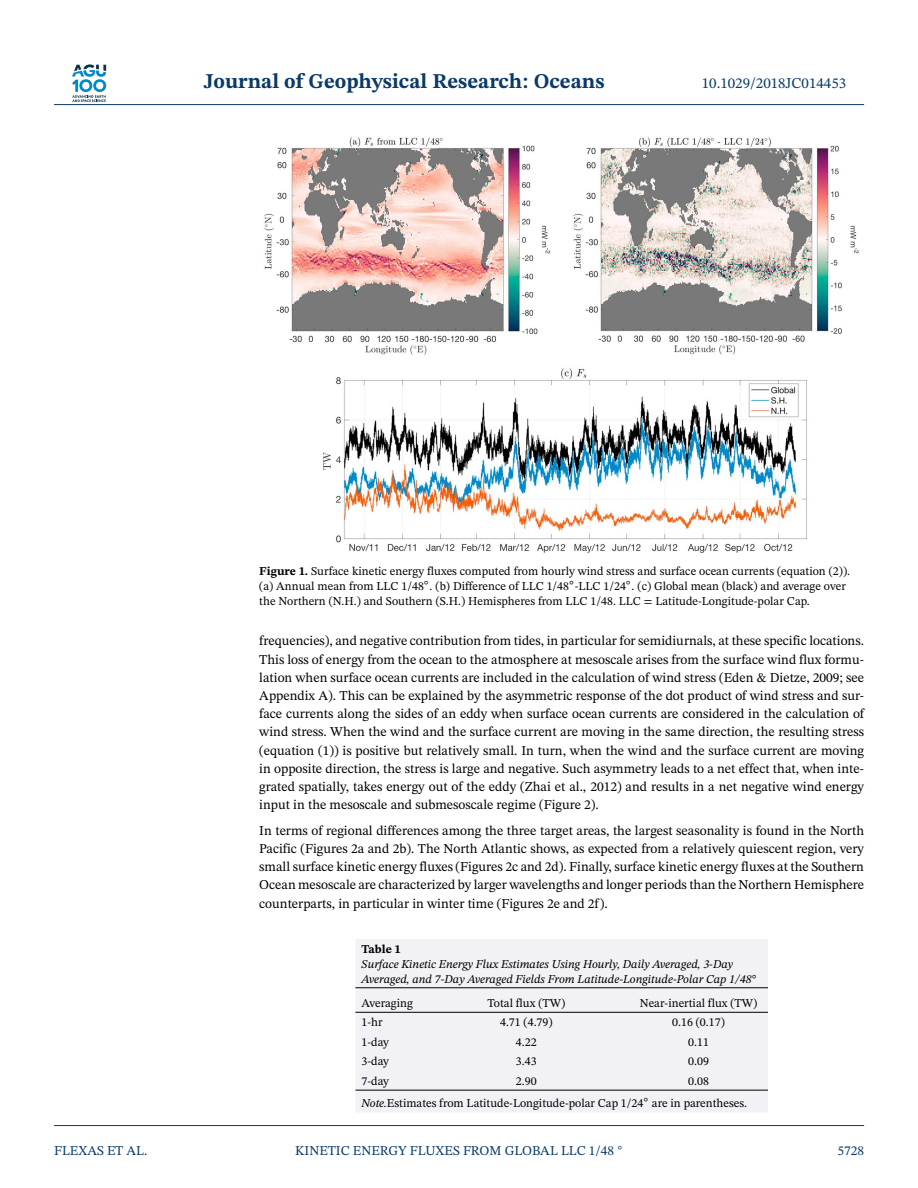
<style>
.page{position:relative;width:918px;height:1188px;background:#fff}
.page>*{position:absolute;margin:0;border:0;box-sizing:border-box;transform-origin:0 0}
.t1{font:700 21px "STIX Two Text";color:#0a3a69}
.t2{font:15px "STIX Two Text";color:#0a3a69}
.t3{font:13.5px/18.1px "STIX Two Text";color:#000;text-align:justify}
.t4{font:13.5px "STIX Two Text";color:#0a3a69}
.t5{font:12px/15px "STIX Two Text";color:#000}
.t6{font:italic 12px/15px "STIX Two Text";color:#000}
.t7{font:700 12px "STIX Two Text";color:#000}
.s1{font-weight:700}
.s2{font-style:italic}
</style>
<div class="page">
<svg style="left:72px;top:64px;width:34px;height:38px"></svg>
<hr style="left:54px;top:104px;width:810px;height:1px;background:#0a3a69">
<img style="left:264px;top:137px;width:595px;height:416px">
<div style="left:355px;top:939px;width:413px;height:173px;background:#f1f1f6"></div>
<hr style="left:355px;top:987px;width:413px;height:1px;background:#000">
<hr style="left:355px;top:1012px;width:413px;height:1px;background:#000">
<hr style="left:355px;top:1090px;width:413px;height:1px;background:#000">
<hr style="left:54px;top:1125px;width:810px;height:1px;background:#0a3a69">
<h1 class="t1" style="left:204px;top:73px;width:402px">Journal of Geophysical Research: Oceans</h1>
<p class="t2" style="left:702px;top:77px;width:146px">10.1029/2018JC014453</p>
<p class="t5" style="left:259px;top:564px;width:592px"><span class="s1">Figure 1.</span> Surface kinetic energy fluxes computed from hourly wind stress and surface ocean currents (equation (2)). (a) Annual mean from LLC 1/48<sup>◦</sup>. (b) Difference of LLC 1/48<sup>◦</sup>-LLC 1/24<sup>◦</sup>. (c) Global mean (black) and average over the Northern (N.H.) and Southern (S.H.) Hemispheres from LLC 1/48. LLC = Latitude-Longitude-polar Cap.</p>
<p class="t3" style="left:259px;top:633px;width:606px">frequencies), and negative contribution from tides, in particular for semidiurnals, at these specific locations.<br>This loss of energy from the ocean to the atmosphere at mesoscale arises from the surface wind flux formu&shy;lation when surface ocean currents are included in the calculation of wind stress (Eden &amp; Dietze, 2009; see Appendix A). This can be explained by the asymmetric response of the dot product of wind stress and sur&shy;face currents along the sides of an eddy when surface ocean currents are considered in the calculation of wind stress. When the wind and the surface current are moving in the same direction, the resulting stress (equation (1)) is positive but relatively small. In turn, when the wind and the surface current are moving in opposite direction, the stress is large and negative. Such asymmetry leads to a net effect that, when inte&shy;grated spatially, takes energy out of the eddy (Zhai et al., 2012) and results in a net negative wind energy input in the mesoscale and submesoscale regime (Figure 2).</p>
<p class="t3" style="left:259px;top:823px;width:606px">In terms of regional differences among the three target areas, the largest seasonality is found in the North Pacific (Figures 2a and 2b). The North Atlantic shows, as expected from a relatively quiescent region, very small surface kinetic energy fluxes (Figures 2c and 2d). Finally, surface kinetic energy fluxes at the Southern Ocean mesoscale are characterized by larger wavelengths and longer periods than the Northern Hemisphere counterparts, in particular in winter time (Figures 2e and 2f).</p>
<p class="t7" style="left:361px;top:944px;width:41px">Table 1</p>
<p class="t6" style="left:361px;top:958px;width:397px">Surface Kinetic Energy Flux Estimates Using Hourly, Daily Averaged, 3-Day<br>Averaged, and 7-Day Averaged Fields From Latitude-Longitude-Polar Cap 1/48<sup>◦</sup></p>
<p class="t5" style="left:361px;top:996px;width:53px">Averaging</p>
<p class="t5" style="left:488px;top:996px;width:79px">Total flux (TW)</p>
<p class="t5" style="left:640px;top:996px;width:119px">Near-inertial flux (TW)</p>
<p class="t5" style="left:361px;top:1016px;width:23px">1-hr</p>
<p class="t5" style="left:500px;top:1016px;width:54px">4.71 (4.79)</p>
<p class="t5" style="left:672px;top:1016px;width:54px">0.16 (0.17)</p>
<p class="t5" style="left:361px;top:1035px;width:29px">1-day</p>
<p class="t5" style="left:516px;top:1035px;width:22px">4.22</p>
<p class="t5" style="left:688px;top:1035px;width:22px">0.11</p>
<p class="t5" style="left:361px;top:1055px;width:29px">3-day</p>
<p class="t5" style="left:516px;top:1055px;width:22px">3.43</p>
<p class="t5" style="left:688px;top:1055px;width:22px">0.09</p>
<p class="t5" style="left:361px;top:1074px;width:29px">7-day</p>
<p class="t5" style="left:516px;top:1074px;width:22px">2.90</p>
<p class="t5" style="left:361px;top:1071px;width:387px;line-height:22.2px;text-indent:327px">0.08<br><span class="s2">Note.</span>Estimates from Latitude-Longitude-polar Cap 1/24<sup>◦</sup> are in parentheses.</p>
<p class="t4" style="left:54px;top:1145px;width:95px">FLEXAS ET AL.</p>
<p class="t4" style="left:295px;top:1145px;width:329px">KINETIC ENERGY FLUXES FROM GLOBAL LLC 1/48 <sup>◦</sup></p>
<p class="t4" style="left:837px;top:1145px;width:28px">5728</p>
</div>
